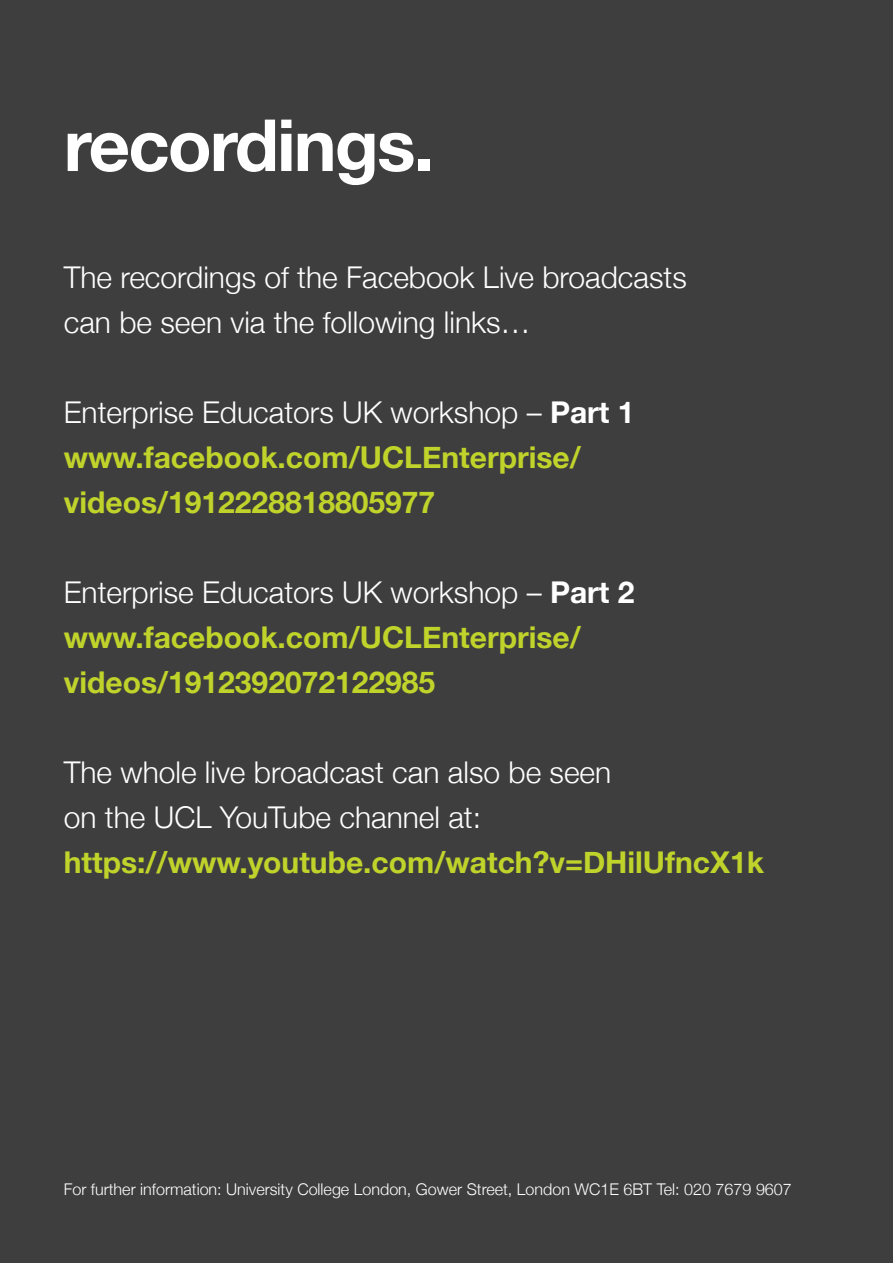
<style>
.page{position:relative;width:893px;height:1263px;background:#3e3e3f}
.page>*{position:absolute;margin:0;border:0;box-sizing:border-box;transform-origin:0 0}
.t1{font:700 72px "Helvetica Neue";letter-spacing:-.025em;color:#fff}
.t2{font:700 30px/45px "Helvetica Neue";color:#c0d32b}
.t3{font:300 30px/45px "Helvetica Neue";color:#fff}
.t4{font:300 16.2px "Helvetica Neue";color:#fff}
.s1{font-weight:300;color:#fff}
.s2{color:#fff}
</style>
<div class="page">
<h1 class="t1" style="left:64px;top:89px;width:372px">recordings.</h1>
<p class="t3" style="left:64px;top:253px;width:625px">The recordings of the Facebook Live broadcasts can be seen via the following links…</p>
<p class="t2" style="left:64px;top:391px;width:572px"><span class="s1">Enterprise Educators UK workshop –</span> <span class="s2">Part 1 </span>www.facebook.com/UCLEnterprise/ videos/1912228818805977</p>
<p class="t2" style="left:64px;top:571px;width:572px"><span class="s1">Enterprise Educators UK workshop –</span> <span class="s2">Part 2 </span>www.facebook.com/UCLEnterprise/ videos/1912392072122985</p>
<p class="t3" style="left:64px;top:748px;width:549px">The whole live broadcast can also be seen on the UCL YouTube channel at:</p>
<p class="t2" style="left:64px;top:841px;width:702px">https://www.youtube.com/watch?v=DHilUfncX1k</p>
<p class="t4" style="left:64px;top:1176px;width:730px">For further information: University College London, Gower Street, London WC1E 6BT Tel: 020 7679 9607</p>
</div>
